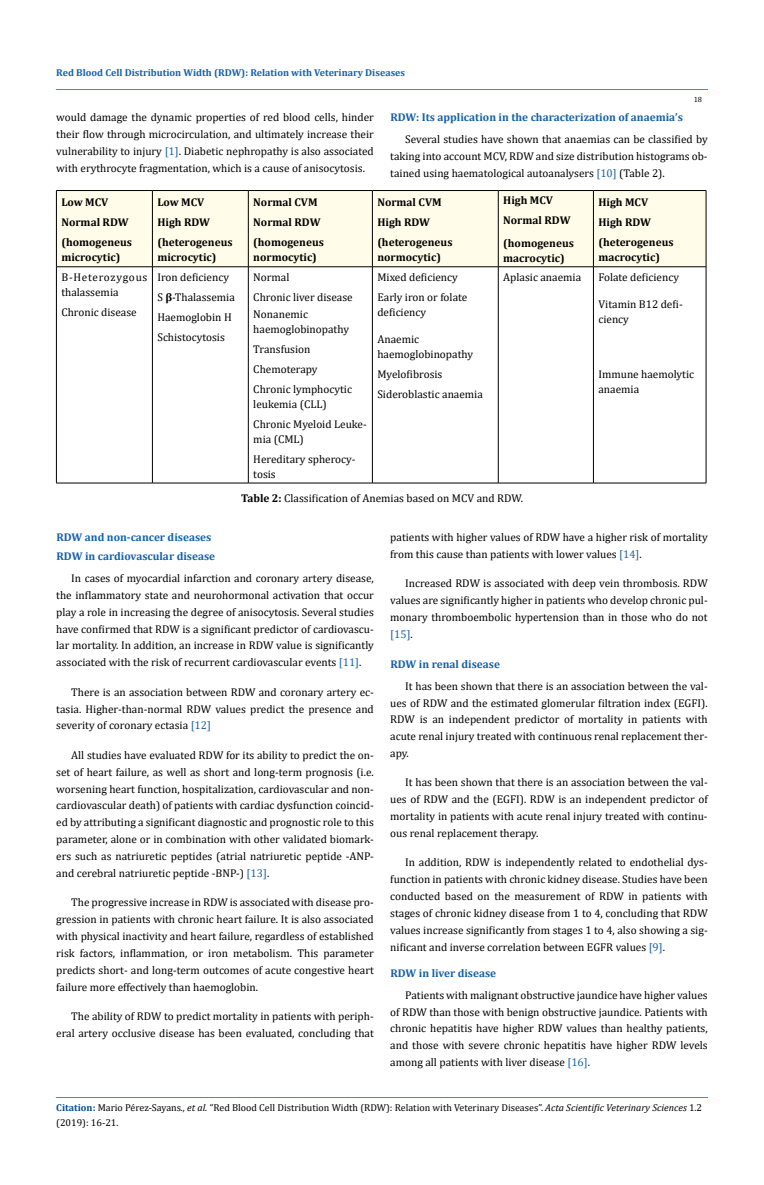
<style>
.page{position:relative;width:764px;height:1185px;background:#fff}
.page>*{position:absolute;margin:0;border:0;box-sizing:border-box;transform-origin:0 0}
.t1{font:11.25px/16.9px "Cambria";color:#000}
.t2{font:700 11.25px/20px "Cambria";color:#000}
.t3{font:700 11.25px "Cambria";color:#1560a6}
.t4{font:11.25px/15px "Cambria";letter-spacing:.045em;color:#000}
.t5{font:10px/15px "Cambria";color:#000}
.t6{font:700 10px "Cambria";color:#1560a6}
.t7{font:7.5px "Cambria";color:#000}
.s1{color:#1560a6}
.s2{font-weight:700}
.s3{font-weight:700;color:#035089}
.s4{font-style:italic}
</style>
<div class="page">
<div style="left:57px;top:191px;width:649px;height:76px;background:#fffde9"></div>
<hr style="left:56px;top:190px;width:96px;height:1px;background:#000">
<hr style="left:56px;top:191px;width:1px;height:76px;background:#000">
<hr style="left:152px;top:190px;width:96px;height:1px;background:#000">
<hr style="left:152px;top:191px;width:1px;height:76px;background:#000">
<hr style="left:248px;top:190px;width:124px;height:1px;background:#000">
<hr style="left:248px;top:191px;width:1px;height:76px;background:#000">
<hr style="left:372px;top:190px;width:126px;height:1px;background:#000">
<hr style="left:372px;top:191px;width:1px;height:76px;background:#000">
<hr style="left:498px;top:190px;width:95px;height:1px;background:#000">
<hr style="left:498px;top:191px;width:1px;height:76px;background:#000">
<hr style="left:593px;top:190px;width:113px;height:1px;background:#000">
<hr style="left:593px;top:191px;width:1px;height:76px;background:#000">
<hr style="left:706px;top:191px;width:1px;height:76px;background:#000">
<hr style="left:56px;top:267px;width:96px;height:1px;background:#000">
<hr style="left:56px;top:267px;width:1px;height:216px;background:#000">
<hr style="left:152px;top:267px;width:96px;height:1px;background:#000">
<hr style="left:152px;top:267px;width:1px;height:216px;background:#000">
<hr style="left:248px;top:267px;width:124px;height:1px;background:#000">
<hr style="left:248px;top:267px;width:1px;height:216px;background:#000">
<hr style="left:372px;top:267px;width:126px;height:1px;background:#000">
<hr style="left:372px;top:267px;width:1px;height:216px;background:#000">
<hr style="left:498px;top:267px;width:95px;height:1px;background:#000">
<hr style="left:498px;top:267px;width:1px;height:216px;background:#000">
<hr style="left:593px;top:267px;width:113px;height:1px;background:#000">
<hr style="left:593px;top:267px;width:1px;height:216px;background:#000">
<hr style="left:706px;top:267px;width:1px;height:216px;background:#000">
<hr style="left:56px;top:483px;width:96px;height:1px;background:#000">
<hr style="left:152px;top:483px;width:96px;height:1px;background:#000">
<hr style="left:248px;top:483px;width:124px;height:1px;background:#000">
<hr style="left:372px;top:483px;width:126px;height:1px;background:#000">
<hr style="left:498px;top:483px;width:95px;height:1px;background:#000">
<hr style="left:593px;top:483px;width:113px;height:1px;background:#000">
<hr style="left:56px;top:90px;width:652px;height:1px;background:#e05d1a">
<hr style="left:56px;top:1097px;width:651px;height:1px;background:#e05d1a">
<p class="t6" style="left:56px;top:65px;width:350px">Red Blood Cell Distribution Width (RDW): Relation with Veterinary Diseases</p>
<p class="t7" style="left:693px;top:95px;width:10px">18</p>
<p class="t1" style="left:56px;top:109px;width:319px;text-align:justify">would damage the dynamic properties of red blood cells, hinder their flow through microcirculation, and ultimately increase their vulnerability to injury <span class="s1">[1]</span>. Diabetic nephropathy is also associated with erythrocyte fragmentation, which is a cause of anisocytosis.</p>
<p class="t3" style="left:390px;top:109px;width:294px">RDW: Its application in the characterization of anaemia’s</p>
<p class="t1" style="left:390px;top:131px;width:319px;text-align:justify;text-indent:15px">Several studies have shown that anaemias can be classified by taking into account MCV, RDW and size distribution histograms ob&shy;tained using haematological autoanalysers <span class="s1">[10]</span> (Table 2).</p>
<p class="t2" style="left:61px;top:191px;width:72px">Low MCV<br>Normal RDW (homogeneus</p>
<p class="t2" style="left:61px;top:246px;width:61px">microcytic)</p>
<p class="t4" style="left:61px;top:269px;width:87px">Β-Heterozygous thalassemia</p>
<p class="t1" style="left:61px;top:303px;width:77px">Chronic disease</p>
<p class="t2" style="left:157px;top:191px;width:77px">Low MCV<br>High RDW (heterogeneus</p>
<p class="t2" style="left:157px;top:246px;width:61px">microcytic)</p>
<p class="t2" style="left:253px;top:191px;width:72px">Normal CVM<br>Normal RDW (homogeneus</p>
<p class="t2" style="left:253px;top:246px;width:65px">normocytic)</p>
<p class="t1" style="left:157px;top:267px;width:79px;line-height:20px">Iron deficiency<br>S <span class="s2">β</span>-Thalassemia<br>Haemoglobin H<br>Schistocytosis</p>
<p class="t1" style="left:253px;top:267px;width:101px;line-height:20px">Normal<br>Chronic liver disease</p>
<p class="t1" style="left:253px;top:307px;width:97px;line-height:15px">Nonanemic haemoglobinopathy</p>
<p class="t1" style="left:253px;top:339px;width:100px;line-height:20px">Transfusion<br>Chemoterapy<br>Chronic lymphocytic</p>
<p class="t1" style="left:253px;top:394px;width:115px;line-height:20px">leukemia (CLL)<br>Chronic Myeloid Leuke-</p>
<p class="t1" style="left:253px;top:429px;width:104px;line-height:20px">mia (CML)<br>Hereditary spherocy-</p>
<p class="t1" style="left:253px;top:466px;width:24px">tosis</p>
<p class="t2" style="left:377px;top:191px;width:77px">Normal CVM<br>High RDW (heterogeneus</p>
<p class="t2" style="left:377px;top:246px;width:65px">normocytic)</p>
<p class="t1" style="left:377px;top:267px;width:91px;line-height:20px">Mixed deficiency<br>Early iron or folate</p>
<p class="t1" style="left:377px;top:303px;width:50px">deficiency</p>
<p class="t1" style="left:377px;top:332px;width:97px;line-height:15px">Anaemic haemoglobinopathy</p>
<p class="t1" style="left:377px;top:364px;width:107px;line-height:20px">Myelofibrosis<br>Sideroblastic anaemia</p>
<p class="t2" style="left:503px;top:190px;width:69px">High MCV<br>Normal RDW</p>
<p class="t2" style="left:503px;top:235px;width:72px;line-height:15px">(homogeneus macrocytic)</p>
<p class="t2" style="left:598px;top:191px;width:77px">High MCV<br>High RDW (heterogeneus</p>
<p class="t2" style="left:598px;top:246px;width:63px">macrocytic)</p>
<p class="t1" style="left:503px;top:268px;width:79px">Aplasic anaemia</p>
<p class="t1" style="left:598px;top:268px;width:82px">Folate deficiency</p>
<p class="t1" style="left:598px;top:297px;width:86px;line-height:15px">Vitamin B12 defi&shy;ciency</p>
<p class="t1" style="left:598px;top:367px;width:97px;line-height:15px">Immune haemolytic anaemia</p>
<p class="t1" style="left:241px;top:489px;width:284px"><span class="s2">Table 2:</span> Classification of Anemias based on MCV and RDW.</p>
<p class="t3" style="left:56px;top:529px;width:156px">RDW and non-cancer diseases</p>
<p class="t1" style="left:390px;top:529px;width:319px">patients with higher values of RDW have a higher risk of mortality from this cause than patients with lower values <span class="s1">[14]</span>.</p>
<p class="t1" style="left:390px;top:575px;width:319px;text-align:justify;text-indent:15px">Increased RDW is associated with deep vein thrombosis. RDW values are significantly higher in patients who develop chronic pul&shy;monary thromboembolic hypertension than in those who do not <span class="s1">[15]</span>.</p>
<p class="t3" style="left:57px;top:548px;width:160px">RDW in cardiovascular disease</p>
<p class="t1" style="left:56px;top:570px;width:319px;text-align:justify;text-indent:15px">In cases of myocardial infarction and coronary artery disease, the inflammatory state and neurohormonal activation that occur play a role in increasing the degree of anisocytosis. Several studies have confirmed that RDW is a significant predictor of cardiovascu&shy;lar mortality. In addition, an increase in RDW value is significantly associated with the risk of recurrent cardiovascular events <span class="s1">[11]</span>.</p>
<p class="t1" style="left:56px;top:683px;width:319px;text-align:justify;text-indent:15px">There is an association between RDW and coronary artery ec&shy;tasia. Higher-than-normal RDW values predict the presence and severity of coronary ectasia <span class="s1">[12]</span></p>
<p class="t1" style="left:56px;top:746px;width:319px;text-align:justify;text-indent:15px">All studies have evaluated RDW for its ability to predict the on&shy;set of heart failure, as well as short and long-term prognosis (i.e. worsening heart function, hospitalization, cardiovascular and non&shy;cardiovascular death) of patients with cardiac dysfunction coincid&shy;ed by attributing a significant diagnostic and prognostic role to this parameter, alone or in combination with other validated biomark&shy;ers such as natriuretic peptides (atrial natriuretic peptide -ANP&shy;and cerebral natriuretic peptide -BNP-) <span class="s1">[13]</span>.</p>
<p class="t1" style="left:56px;top:894px;width:319px;text-align:justify;text-indent:15px">The progressive increase in RDW is associated with disease pro&shy;gression in patients with chronic heart failure. It is also associated with physical inactivity and heart failure, regardless of established risk factors, inflammation, or iron metabolism. This parameter predicts short- and long-term outcomes of acute congestive heart failure more effectively than haemoglobin.</p>
<p class="t1" style="left:56px;top:1008px;width:319px;text-align:right">The ability of RDW to predict mortality in patients with periph&shy;eral artery occlusive disease has been evaluated, concluding that</p>
<p class="t3" style="left:390px;top:656px;width:111px">RDW in renal disease</p>
<p class="t1" style="left:390px;top:677px;width:319px;text-align:justify;text-indent:15px">It has been shown that there is an association between the val&shy;ues of RDW and the estimated glomerular filtration index (EGFI).<br>RDW is an independent predictor of mortality in patients with acute renal injury treated with continuous renal replacement ther&shy;apy.</p>
<p class="t1" style="left:390px;top:774px;width:319px;text-align:justify;text-indent:15px">It has been shown that there is an association between the val&shy;ues of RDW and the (EGFI). RDW is an independent predictor of mortality in patients with acute renal injury treated with continu&shy;ous renal replacement therapy.</p>
<p class="t1" style="left:390px;top:854px;width:319px;text-align:justify;text-indent:15px">In addition, RDW is independently related to endothelial dys&shy;function in patients with chronic kidney disease. Studies have been conducted based on the measurement of RDW in patients with stages of chronic kidney disease from 1 to 4, concluding that RDW values increase significantly from stages 1 to 4, also showing a sig&shy;nificant and inverse correlation between EGFR values <span class="s1">[9]</span>.</p>
<p class="t3" style="left:390px;top:965px;width:107px">RDW in liver disease</p>
<p class="t1" style="left:390px;top:986px;width:319px;text-align:justify;text-indent:15px">Patients with malignant obstructive jaundice have higher values of RDW than those with benign obstructive jaundice. Patients with chronic hepatitis have higher RDW values than healthy patients, and those with severe chronic hepatitis have higher RDW levels among all patients with liver disease <span class="s1">[16]</span>.</p>
<p class="t5" style="left:56px;top:1100px;width:647px"><span class="s3">Citation:</span> Mario Pérez-Sayans<span class="s4">., et al.</span> “Red Blood Cell Distribution Width (RDW): Relation with Veterinary Diseases”. <span class="s4">Acta Scientific Veterinary Sciences</span> 1.2 (2019): 16-21.</p>
</div>
